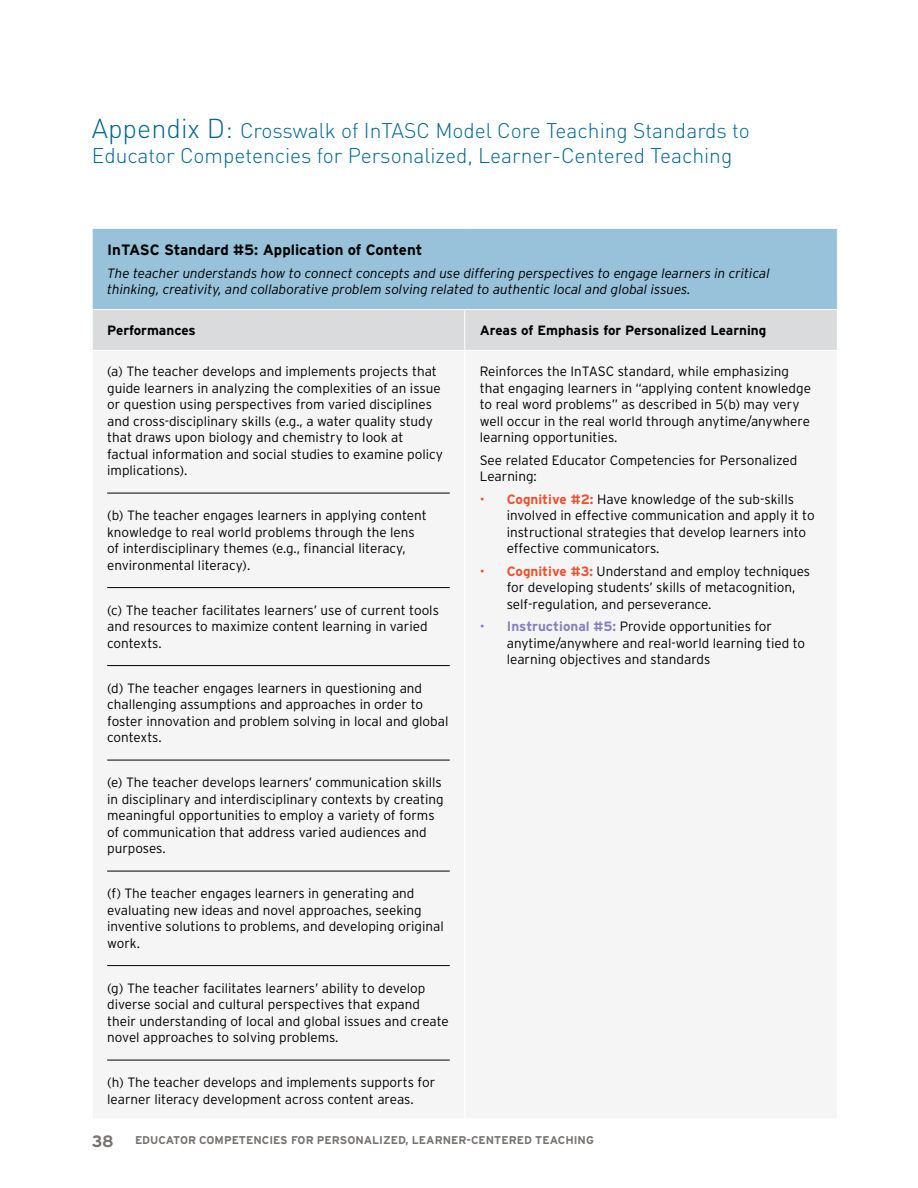
<style>
.page{position:relative;width:918px;height:1188px;background:#fff}
.page>*{position:absolute;margin:0;border:0;box-sizing:border-box;transform-origin:0 0}
.t1{font:300 21px/25.2px "DIN";color:#006892}
.t2{font:700 16.5px "Interstate";color:#777372}
.t3{font:700 15px "Interstate";color:#000}
.t4{font:300 13.5px/16.5px "Interstate";color:#000}
.t5{font:italic 300 13.5px/16.5px "Interstate";color:#000}
.t6{font:700 13.5px "Interstate";color:#000}
.t7{font:700 11.25px "Interstate";color:#777372}
.s1{font-size:27px}
.s2{color:#ed512f}
.s3{font-weight:700;color:#ed512f}
.s4{color:#8781bd}
.s5{font-weight:700;color:#8781bd}
</style>
<div class="page">
<div style="left:92px;top:228px;width:745px;height:81px;background:#97c2d9"></div>
<div style="left:93px;top:310px;width:744px;height:40px;background:#dadbdc"></div>
<div style="left:107px;top:492px;width:343px;height:568px;background:#f5f5f6"></div>
<hr style="left:92px;top:228px;width:373px;height:1px;background:#fff">
<hr style="left:92px;top:229px;width:1px;height:80px;background:#fff">
<hr style="left:465px;top:228px;width:373px;height:1px;background:#fff">
<hr style="left:464px;top:310px;width:1px;height:40px;background:#fff">
<hr style="left:107px;top:493px;width:343px;height:1px;background:#000">
<hr style="left:107px;top:587px;width:343px;height:1px;background:#000">
<hr style="left:107px;top:665px;width:343px;height:1px;background:#000">
<hr style="left:107px;top:760px;width:343px;height:1px;background:#000">
<hr style="left:107px;top:871px;width:343px;height:1px;background:#000">
<hr style="left:107px;top:965px;width:343px;height:1px;background:#000">
<hr style="left:107px;top:1060px;width:343px;height:1px;background:#000">
<h1 class="t1" style="left:92px;top:118px;width:660px"><span class="s1">Appendix D:</span> Crosswalk of InTASC Model Core Teaching Standards to<br>Educator Competencies for Personalized, Learner-Centered Teaching</h1>
<p class="t3" style="left:107px;top:242px;width:317px">InTASC Standard #5: Application of Content</p>
<p class="t5" style="left:107px;top:265px;width:664px">The teacher understands how to connect concepts and use differing perspectives to engage learners in critical thinking, creativity, and collaborative problem solving related to authentic local and global issues.</p>
<p class="t6" style="left:107px;top:323px;width:90px">Performances</p>
<p class="t6" style="left:480px;top:323px;width:288px">Areas of Emphasis for Personalized Learning</p>
<p class="t4" style="left:107px;top:363px;width:337px">(a) The teacher develops and implements projects that guide learners in analyzing the complexities of an issue or question using perspectives from varied disciplines and cross-disciplinary skills (e.g., a water quality study that draws upon biology and chemistry to look at factual information and social studies to examine policy implications).</p>
<p class="t4" style="left:107px;top:507px;width:321px">(b) The teacher engages learners in applying content knowledge to real world problems through the lens of interdisciplinary themes (e.g., financial literacy, environmental literacy).</p>
<p class="t4" style="left:107px;top:602px;width:333px">(c) The teacher facilitates learners’ use of current tools and resources to maximize content learning in varied contexts.</p>
<p class="t4" style="left:107px;top:680px;width:343px">(d) The teacher engages learners in questioning and challenging assumptions and approaches in order to foster innovation and problem solving in local and global contexts.</p>
<p class="t4" style="left:107px;top:774px;width:338px">(e) The teacher develops learners’ communication skills in disciplinary and interdisciplinary contexts by creating meaningful opportunities to employ a variety of forms of communication that address varied audiences and purposes.</p>
<p class="t4" style="left:107px;top:885px;width:338px">(f) The teacher engages learners in generating and evaluating new ideas and novel approaches, seeking inventive solutions to problems, and developing original work.</p>
<p class="t4" style="left:107px;top:980px;width:343px">(g) The teacher facilitates learners’ ability to develop diverse social and cultural perspectives that expand their understanding of local and global issues and create novel approaches to solving problems.</p>
<p class="t4" style="left:107px;top:1074px;width:330px">(h) The teacher develops and implements supports for learner literacy development across content areas.</p>
<p class="t4" style="left:480px;top:363px;width:333px">Reinforces the InTASC standard, while emphasizing that engaging learners in “applying content knowledge to real word problems” as described in 5(b) may very well occur in the real world through anytime/anywhere learning opportunities.</p>
<p class="t4" style="left:480px;top:452px;width:319px">See related Educator Competencies for Personalized<br>Learning:</p>
<p class="t4" style="left:507px;top:491px;width:309px;text-indent:-27px"><span class="s2">•</span> <span class="s3">Cognitive #2:</span> Have knowledge of the sub-skills involved in effective communication and apply it to instructional strategies that develop learners into effective communicators.</p>
<p class="t4" style="left:507px;top:563px;width:305px;text-indent:-27px"><span class="s2">•</span> <span class="s3">Cognitive #3:</span> Understand and employ techniques for developing students’ skills of metacognition, self-regulation, and perseverance.</p>
<p class="t4" style="left:507px;top:618px;width:300px;text-indent:-27px"><span class="s4">•</span> <span class="s5">Instructional #5:</span> Provide opportunities for anytime/anywhere and real-world learning tied to learning objectives and standards</p>
<p class="t2" style="left:92px;top:1132px;width:23px">38</p>
<p class="t7" style="left:135px;top:1134px;width:460px">EDUCATOR COMPETENCIES FOR PERSONALIZED, LEARNER-CENTERED TEACHING</p>
</div>
